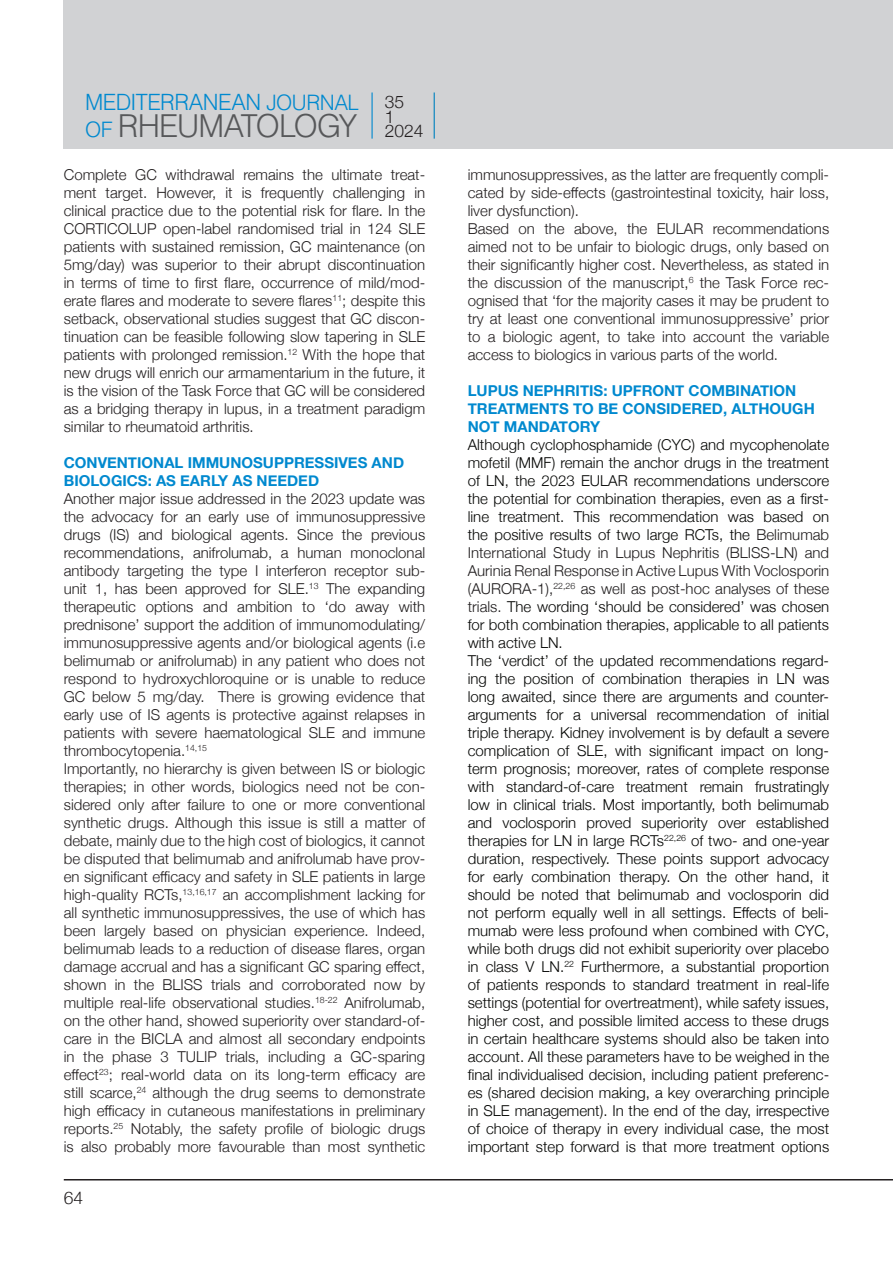
<style>
.page{position:relative;width:893px;height:1263px;background:#fff}
.page>*{position:absolute;margin:0;border:0;box-sizing:border-box;transform-origin:0 0}
.t1{font:31.2px "UB Helvetica Light";letter-spacing:-.025em;color:#57585a}
.t2{font:22.2px "UB Helvetica Light";letter-spacing:-.02em;color:#0089cf}
.t3{font:300 17.4px/15px "Helvetica Neue";color:#231f20}
.t4{font:300 15px/18px "Helvetica Neue";color:#231f20}
.t5{font:300 15px/18px "Helvetica Neue";color:#040503}
.t6{font:700 15px/18px "Helvetica Neue";color:#0089cf}
.s1{font-size:21px}
.s2{font-size:21px;color:#0089cf}
.s3{color:#1f1c1d}
.s4{color:#1f2020}
</style>
<div class="page">
<hr style="left:64px;top:1179px;width:829px;height:1px;background:#231f20">
<div style="left:64px;top:0;width:829px;height:149px;background:#d1d2d4"></div>
<hr style="left:371px;top:92px;width:2px;height:47px;background:#0089cf">
<hr style="left:434px;top:92px;width:1px;height:47px;background:#0082bf">
<h2 class="t2" style="left:85px;top:89px;width:275px">MEDITERRANEAN <span class="s1">JOURNAL</span></h2>
<h1 class="t1" style="left:85px;top:107px;width:273px"><span class="s2">OF</span> RHEUMATOLOGY</h1>
<p class="t3" style="left:385px;top:93px;width:40px">35<br>1<br>2024</p>
<p class="t4" style="left:64px;top:165px;width:363px;text-align:justify">Complete GC withdrawal remains the ultimate treat&shy;ment target. However, it is frequently challenging in clinical practice due to the potential risk for flare. In the CORTICOLUP open-label randomised trial in 124 SLE patients with sustained remission, GC maintenance (on 5mg/day) was superior to their abrupt discontinuation in terms of time to first flare, occurrence of mild/mod&shy;erate flares and moderate to severe flares<sup>11</sup>; despite this setback, observational studies suggest that GC discon&shy;tinuation can be feasible following slow tapering in SLE patients with prolonged remission.<sup>12</sup> With the hope that new drugs will enrich our armamentarium in the future, it is the vision of the Task Force that GC will be considered as a bridging therapy in lupus, in a treatment paradigm similar to rheumatoid arthritis.</p>
<p class="t6" style="left:64px;top:454px;width:342px">CONVENTIONAL IMMUNOSUPPRESSIVES AND<br>BIOLOGICS: AS EARLY AS NEEDED</p>
<p class="t4" style="left:64px;top:489px;width:363px"><span class="s3">Another major issue addressed in the 2023 update was the advocacy for an early use of</span> immunosuppressive <span class="s3">drugs (IS) and biological agents. Since the previous recommendations, anifrolumab,</span> a human monoclonal antibody targeting the type I interferon receptor sub&shy;unit 1<span class="s3">, has been approved for SLE.</span><sup>13</sup> <span class="s3">The expanding therapeutic options and ambition to ‘do away with prednisone’ support the</span> addition of immunomodulating/ immunosuppressive agents and/or biological agents (i.e belimumab or anifrolumab) in any patient who does not respond to hydroxychloroquine or is unable to reduce GC below 5 mg/day. There is growing evidence that early use of IS agents is protective against relapses in patients with severe haematological SLE and immune thrombocytopenia.<sup>14,15<br></sup>Importantly, no hierarchy is given between IS or biologic therapies; in other words, biologics need not be con&shy;sidered only after failure to one or more conventional synthetic drugs. Although this issue is still a matter of debate, mainly due to the high cost of biologics, it cannot be disputed that belimumab and anifrolumab have prov&shy;en significant efficacy and safety in SLE patients in large high-quality RCTs,<sup>13,16,17</sup> an accomplishment lacking for all synthetic immunosuppressives, the use of which has been largely based on physician experience. Indeed, <span class="s4">belimumab</span> leads to a reduction of disease flares, organ damage accrual and has a significant GC sparing effect, shown in the BLISS trials and corroborated now by multiple real-life observational studies.<sup>18-22</sup> Anifrolumab, on the other hand, showed superiority over standard-of&shy;care in the BICLA and almost all secondary endpoints in the phase 3 TULIP trials, including a GC-sparing effect<sup>23</sup>; real-world data on its long-term efficacy are still scarce,<sup>24</sup> although the drug seems to demonstrate high efficacy in cutaneous manifestations in preliminary reports.<sup>25</sup> Notably, the safety profile of biologic drugs is also probably more favourable than most synthetic</p>
<p class="t3" style="left:64px;top:1189px;width:21px">64</p>
<p class="t4" style="left:468px;top:165px;width:363px">immunosuppressives, as the latter are frequently compli&shy;cated by side-effects (gastrointestinal toxicity, hair loss, liver dysfunction).<br>Based on the above, the EULAR recommendations aimed not to be unfair to biologic drugs, only based on their significantly higher cost. Nevertheless, as stated in the discussion of the manuscript,<sup>6</sup> the Task Force rec&shy;ognised that ‘for the majority cases it may be prudent to try at least one conventional immunosuppressive’ prior to a biologic agent, to take into account the variable access to biologics in various parts of the world.</p>
<p class="t6" style="left:468px;top:382px;width:348px">LUPUS NEPHRITIS: UPFRONT COMBINATION<br>TREATMENTS TO BE CONSIDERED, ALTHOUGH<br>NOT MANDATORY</p>
<p class="t5" style="left:468px;top:435px;width:363px">Although cyclophosphamide (CYC) and mycophenolate mofetil (MMF) remain the anchor drugs in the treatment of LN, the 2023 EULAR recommendations underscore the potential for combination therapies, even as a first&shy;line treatment. This recommendation was based on the positive results of two large RCTs, the <span class="s3">Belimumab International Study in Lupus Nephritis (BLISS-LN) and Aurinia Renal Response in Active Lupus With Voclosporin (AURORA-1),</span><sup>22,26</sup> <span class="s3">as well as post-hoc analyses of these trials.</span> The wording ‘should be considered’ was chosen for both combination therapies, applicable to all patients with active LN.<br>The ‘verdict’ of the updated recommendations regard&shy;ing the position of combination therapies in LN was long awaited, since there are arguments and counter&shy;arguments for a universal recommendation of initial triple therapy. Kidney involvement is by default a severe complication of SLE, with significant impact on long&shy;term prognosis; moreover, rates of complete response with standard-of-care treatment remain frustratingly low in clinical trials. Most importantly, both belimumab and voclosporin proved superiority over established therapies for LN in large RCTs<sup>22,26</sup> of two- and one-year duration, respectively. These points support advocacy for early combination therapy. On the other hand, it should be noted that belimumab and voclosporin did not perform equally well in all settings. Effects of beli&shy;mumab were less profound when combined with CYC, while both drugs did not exhibit superiority over placebo in class V LN.<sup>22</sup> Furthermore, a substantial proportion of patients responds to standard treatment in real-life settings (potential for overtreatment), while safety issues, higher cost, and possible limited access to these drugs in certain healthcare systems should also be taken into account. All these parameters have to be weighed in the final individualised decision, including patient preferenc&shy;es (shared decision making, a key overarching principle in SLE management). In the end of the day, irrespective of choice of therapy in every individual case, the most important step forward is that more treatment options</p>
</div>
